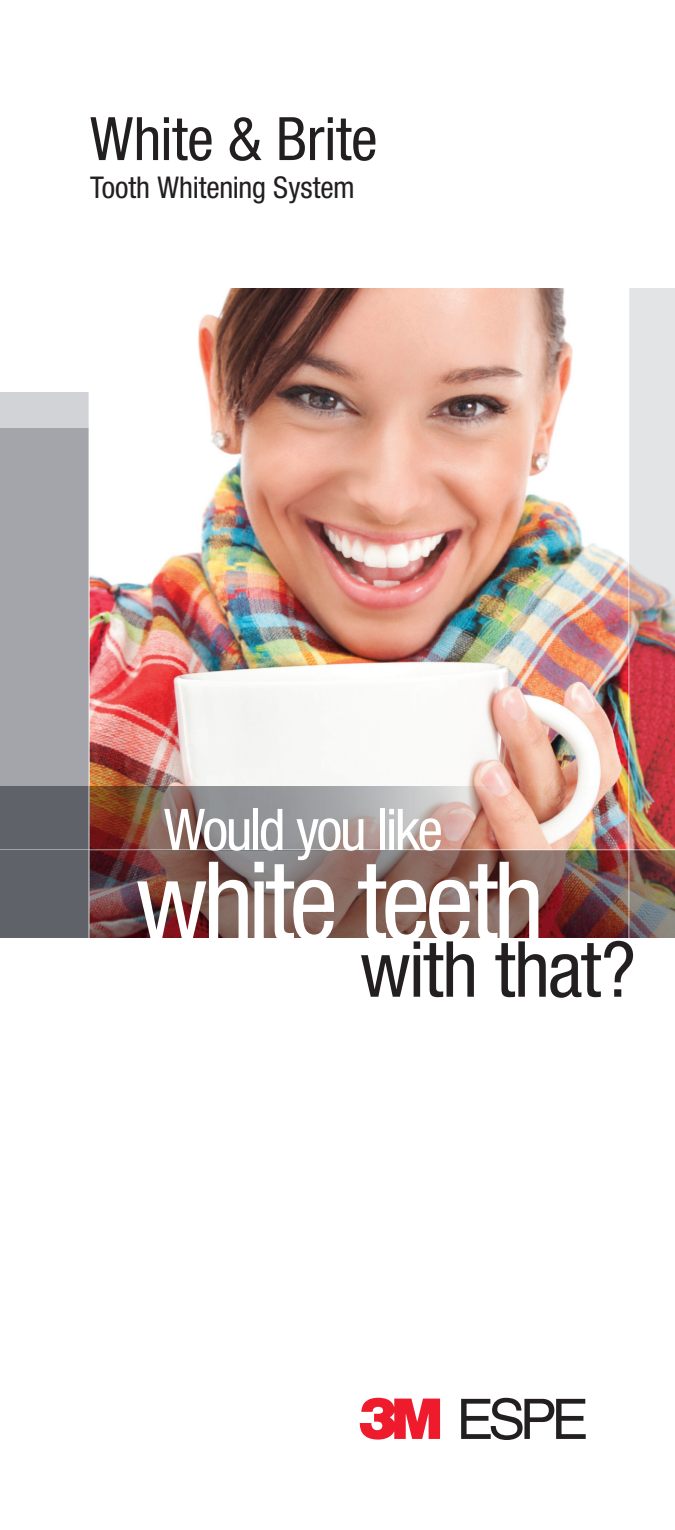
<style>
.page{position:relative;width:675px;height:1530px;background:#fff}
.page>*{position:absolute;margin:0;border:0;box-sizing:border-box;transform-origin:0 0}
.t1{font:condensed 110px "Helvetica Neue";letter-spacing:-.045em;color:#fff}
.t2{font:condensed 77.5px "Helvetica Neue";letter-spacing:-.02em;color:#231f20}
.t3{font:condensed 60px "Helvetica Neue";letter-spacing:-.005em;color:#231f20}
.t4{font:condensed 57.5px "Helvetica Neue";letter-spacing:-.045em;color:#fff}
.t5{font:condensed 30px "Helvetica Neue";letter-spacing:-.005em;color:#231f20}
</style>
<div class="page">
<svg style="left:360px;top:1398px;width:80px;height:42px"></svg>
<svg style="left:461px;top:1398px;width:125px;height:42px"></svg>
<img style="left:89px;top:288px;width:539px;height:498px">
<svg style="left:0;top:393px;width:88px;height:393px;background:#a7a9ad"></svg>
<img style="left:0;top:850px;width:628px;height:88px">
<img style="left:629px;top:288px;width:46px;height:650px">
<img style="left:0;top:786px;width:675px;height:63px">
<hr style="left:88px;top:384px;width:1px;height:618px;background:#fff">
<hr style="left:0;top:849px;width:675px;height:1px;background:#fff">
<h3 class="t3" style="left:90px;top:104px;width:289px">White &amp; Brite</h3>
<p class="t5" style="left:90px;top:170px;width:266px">Tooth Whitening System</p>
<h3 class="t4" style="left:164px;top:796px;width:281px">Would you like</h3>
<h1 class="t1" style="left:136px;top:838px;width:410px">white teeth</h1>
<h2 class="t2" style="left:360px;top:925px;width:277px">with that?</h2>
</div>
